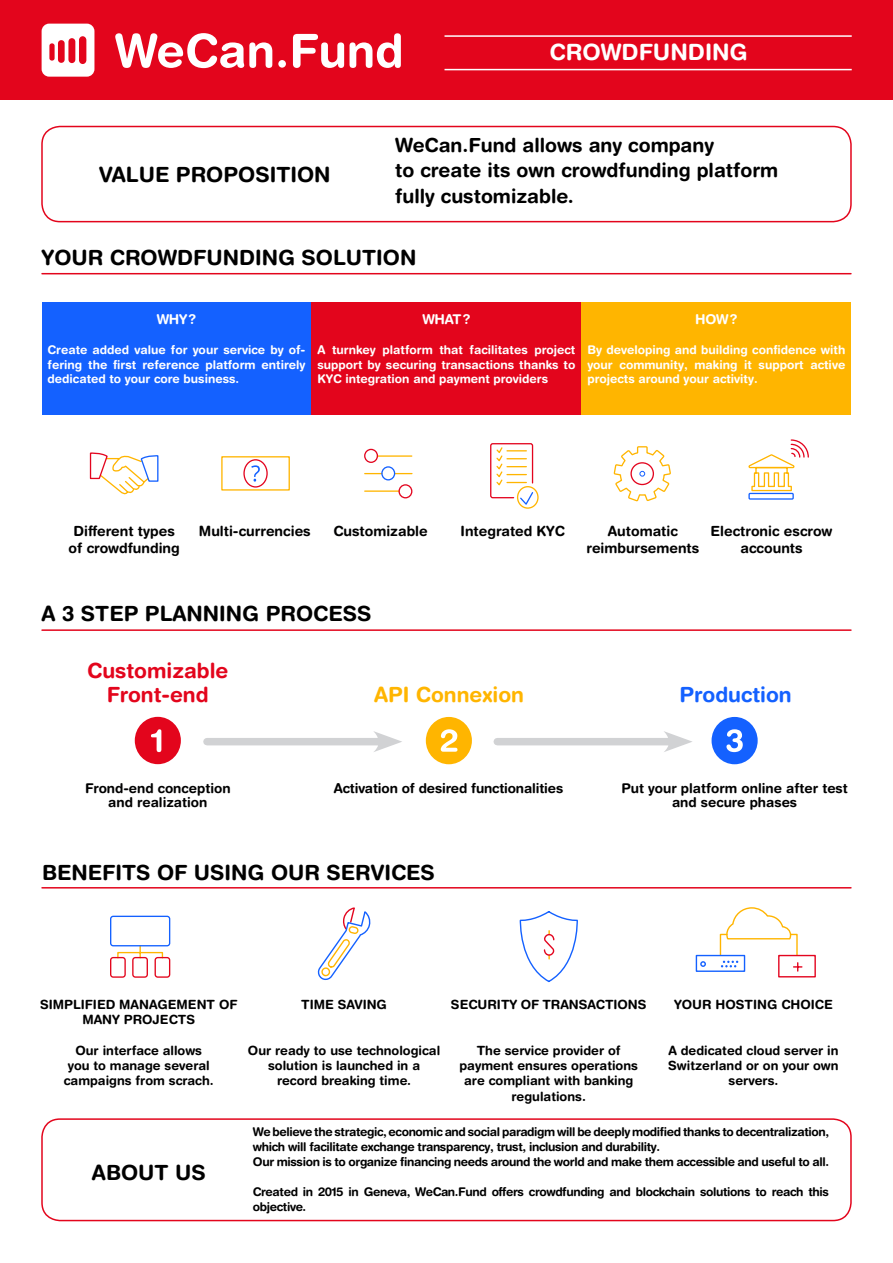
<style>
.page{position:relative;width:893px;height:1263px;background:#fff}
.page>*{position:absolute;margin:0;border:0;box-sizing:border-box;transform-origin:0 0}
.t1{font:700 22.5px "Helvetica Rounded LT Pro";color:#fff}
.t2{font:700 21px "Helvetica Rounded LT Pro";color:#000}
.t3{font:700 21px/24px "Helvetica Rounded LT Pro";color:#e3051c;text-align:center}
.t4{font:700 21px "Helvetica Rounded LT Pro";color:#ffb500}
.t5{font:700 21px "Helvetica Rounded LT Pro";color:#1461ff}
.t6{font:700 19.5px/25.5px "Helvetica Rounded LT Pro";color:#000}
.t7{font:700 14.1px/16.8px "Helvetica Rounded LT Pro";color:#000001;text-align:center}
.t8{font:700 13.5px/14.4px "Helvetica Rounded LT Pro";color:#000001;text-align:center}
.t9{font:700 13.5px "Helvetica Rounded LT Pro";letter-spacing:-.02em;color:#fff}
.t10{font:700 12.75px/15.3px "Helvetica Rounded LT Pro";color:#000001;text-align:center}
.t11{font:700 12px/15px "Helvetica Rounded LT Pro";letter-spacing:-.03em;color:#000}
.t12{font:700 12px/14.4px "Helvetica Rounded LT Pro";color:#fff;text-align:justify}
</style>
<div class="page">
<svg style="left:117px;top:946px;width:47px;height:13px"></svg>
<div style="left:110px;top:916px;width:60px;height:30px;border:1px solid #1461ff;border-radius:3px"></div>
<div style="left:110px;top:957px;width:16px;height:21px;border:1px solid #e3051c;border-radius:3px"></div>
<div style="left:132px;top:957px;width:16px;height:21px;border:1px solid #e3051c;border-radius:3px"></div>
<div style="left:155px;top:957px;width:15px;height:21px;border:1px solid #e3051c;border-radius:3px"></div>
<div style="left:0;top:0;width:893px;height:99px;background:#e3051c"></div>
<hr style="left:444px;top:35px;width:408px;height:2px;background:#fff">
<hr style="left:444px;top:69px;width:408px;height:1px;background:#fff">
<div style="left:42px;top:24px;width:52px;height:53px;background:#fff;border-radius:8px"></div>
<div style="left:49px;top:43px;width:6px;height:18px;background:#e3051c;border-radius:3px"></div>
<div style="left:68px;top:38px;width:7px;height:25px;background:#e3051c;border-radius:4px"></div>
<div style="left:79px;top:36px;width:7px;height:28px;background:#e3051c;border-radius:4px"></div>
<div style="left:58px;top:40px;width:7px;height:23px;background:#e3051c;border-radius:3px"></div>
<svg style="left:115px;top:33px;width:157px;height:35px"></svg>
<div style="left:278px;top:60px;width:8px;height:8px;background:#fff;border-radius:50%"></div>
<svg style="left:293px;top:34px;width:51px;height:34px"></svg>
<svg style="left:350px;top:33px;width:51px;height:35px"></svg>
<div style="left:41px;top:126px;width:811px;height:96px;border:2px solid #e3051c;border-radius:18px"></div>
<hr style="left:42px;top:887px;width:809px;height:1px;background:#e3051c">
<hr style="left:42px;top:273px;width:809px;height:1px;background:#e3051c">
<hr style="left:42px;top:629px;width:809px;height:2px;background:#e3051c">
<div style="left:41px;top:1118px;width:811px;height:103px;border:2px solid #e3051c;border-radius:18px"></div>
<div style="left:42px;top:302px;width:269px;height:112px;background:#1461ff"></div>
<div style="left:581px;top:302px;width:270px;height:112px;background:#ffb500"></div>
<div style="left:311px;top:302px;width:270px;height:112px;background:#e3051c"></div>
<svg style="left:364px;top:448px;width:49px;height:51px"></svg>
<div style="left:221px;top:456px;width:69px;height:35px;border:1px solid #ffb500"></div>
<div style="left:243px;top:459px;width:25px;height:29px;border:1px solid #e3051f;border-radius:50%"></div>
<svg style="left:251px;top:465px;width:9px;height:17px"></svg>
<svg style="left:748px;top:439px;width:61px;height:53px"></svg>
<svg style="left:519px;top:911px;width:59px;height:72px"></svg>
<svg style="left:317px;top:907px;width:54px;height:73px"></svg>
<svg style="left:89px;top:452px;width:70px;height:43px"></svg>
<div style="left:381px;top:466px;width:14px;height:14px;border:1px solid #1461ff;border-radius:50%"></div>
<svg style="left:490px;top:443px;width:49px;height:66px"></svg>
<svg style="left:613px;top:446px;width:58px;height:56px"></svg>
<div style="left:748px;top:493px;width:46px;height:7px;border:1px solid #1461ff"></div>
<div style="left:696px;top:955px;width:49px;height:17px;border:1px solid #1461ff"></div>
<svg style="left:700px;top:961px;width:6px;height:6px"></svg>
<div style="left:778px;top:955px;width:38px;height:22px;border:1px solid #e3051f"></div>
<svg style="left:719px;top:907px;width:83px;height:64px"></svg>
<div style="left:135px;top:717px;width:46px;height:47px;background:#e3051c;border-radius:50%"></div>
<div style="left:207px;top:738px;width:178px;height:7px;background:#d1d2d4"></div>
<svg style="left:373px;top:731px;width:29px;height:21px"></svg>
<div style="left:497px;top:738px;width:179px;height:7px;background:#d1d2d4"></div>
<svg style="left:663px;top:731px;width:29px;height:21px"></svg>
<div style="left:426px;top:717px;width:46px;height:47px;background:#ffb500;border-radius:50%"></div>
<div style="left:712px;top:717px;width:46px;height:47px;background:#1461ff;border-radius:50%"></div>
<svg style="left:151px;top:729px;width:10px;height:23px"></svg>
<svg style="left:441px;top:729px;width:16px;height:23px"></svg>
<svg style="left:726px;top:729px;width:17px;height:23px"></svg>
<h2 class="t2" style="left:99px;top:162px;width:233px">VALUE PROPOSITION</h2>
<h1 class="t1" style="left:549px;top:39px;width:200px">CROWDFUNDING</h1>
<h3 class="t6" style="left:395px;top:132px;width:385px">WeCan.Fund allows any company<br>to create its own crowdfunding platform fully customizable.</h3>
<h2 class="t2" style="left:42px;top:244px;width:376px">YOUR CROWDFUNDING SOLUTION</h2>
<p class="t9" style="left:157px;top:310px;width:41px">WHY?</p>
<p class="t12" style="left:48px;top:342px;width:259px">Create added value for your service by of&shy;fering the first reference platform entirely dedicated to your core business.</p>
<p class="t9" style="left:422px;top:310px;width:50px">WHAT?</p>
<p class="t12" style="left:317px;top:342px;width:259px">A turnkey platform that facilitates project support by securing transactions thanks to KYC integration and payment providers</p>
<p class="t9" style="left:695px;top:310px;width:44px">HOW?</p>
<p class="t12" style="left:587px;top:342px;width:259px">By developing and building confidence with your community, making it support active projects around your activity.</p>
<p class="t7" style="left:69px;top:522px;width:113px">Different types of crowdfunding</p>
<p class="t7" style="left:199px;top:522px;width:113px">Multi-currencies</p>
<p class="t7" style="left:333px;top:522px;width:96px">Customizable</p>
<p class="t7" style="left:586px;top:522px;width:114px">Automatic reimbursements</p>
<p class="t7" style="left:461px;top:522px;width:106px">Integrated KYC</p>
<p class="t7" style="left:711px;top:522px;width:123px">Electronic escrow accounts</p>
<h2 class="t2" style="left:42px;top:601px;width:331px">A 3 STEP PLANNING PROCESS</h2>
<h2 class="t3" style="left:87px;top:658px;width:143px">Customizable<br>Front-end</h2>
<h2 class="t4" style="left:374px;top:681px;width:152px">API Connexion</h2>
<h2 class="t5" style="left:679px;top:681px;width:114px">Production</h2>
<p class="t8" style="left:85px;top:781px;width:147px">Frond-end conception and realization</p>
<p class="t8" style="left:334px;top:781px;width:231px">Activation of desired functionalities</p>
<p class="t8" style="left:621px;top:781px;width:228px">Put your platform online after test and secure phases</p>
<h2 class="t2" style="left:42px;top:860px;width:394px">BENEFITS OF USING OUR SERVICES</h2>
<p class="t10" style="left:40px;top:996px;width:199px">SIMPLIFIED MANAGEMENT OF<br>MANY PROJECTS</p>
<p class="t10" style="left:64px;top:1042px;width:152px">Our interface allows you to manage several campaigns from scrach.</p>
<p class="t10" style="left:301px;top:996px;width:87px">TIME SAVING</p>
<p class="t10" style="left:248px;top:1042px;width:194px">Our ready to use technological solution is launched in a record breaking time.</p>
<p class="t10" style="left:451px;top:996px;width:197px">SECURITY OF TRANSACTIONS</p>
<p class="t10" style="left:459px;top:1042px;width:180px">The service provider of payment ensures operations are compliant with banking regulations.</p>
<p class="t10" style="left:674px;top:996px;width:160px">YOUR HOSTING CHOICE</p>
<p class="t10" style="left:668px;top:1042px;width:172px">A dedicated cloud server in<br>Switzerland or on your own servers.</p>
<h2 class="t2" style="left:92px;top:1159px;width:115px">ABOUT US</h2>
<p class="t11" style="left:253px;top:1124px;width:578px">We believe the strategic, economic and social paradigm will be deeply modified thanks to decentralization, which will facilitate exchange transparency, trust, inclusion and durability.<br>Our mission is to organize financing needs around the world and make them accessible and useful to all.</p>
<p class="t11" style="left:253px;top:1184px;width:578px">Created in 2015 in Geneva, WeCan.Fund offers crowdfunding and blockchain solutions to reach this objective.</p>
</div>
